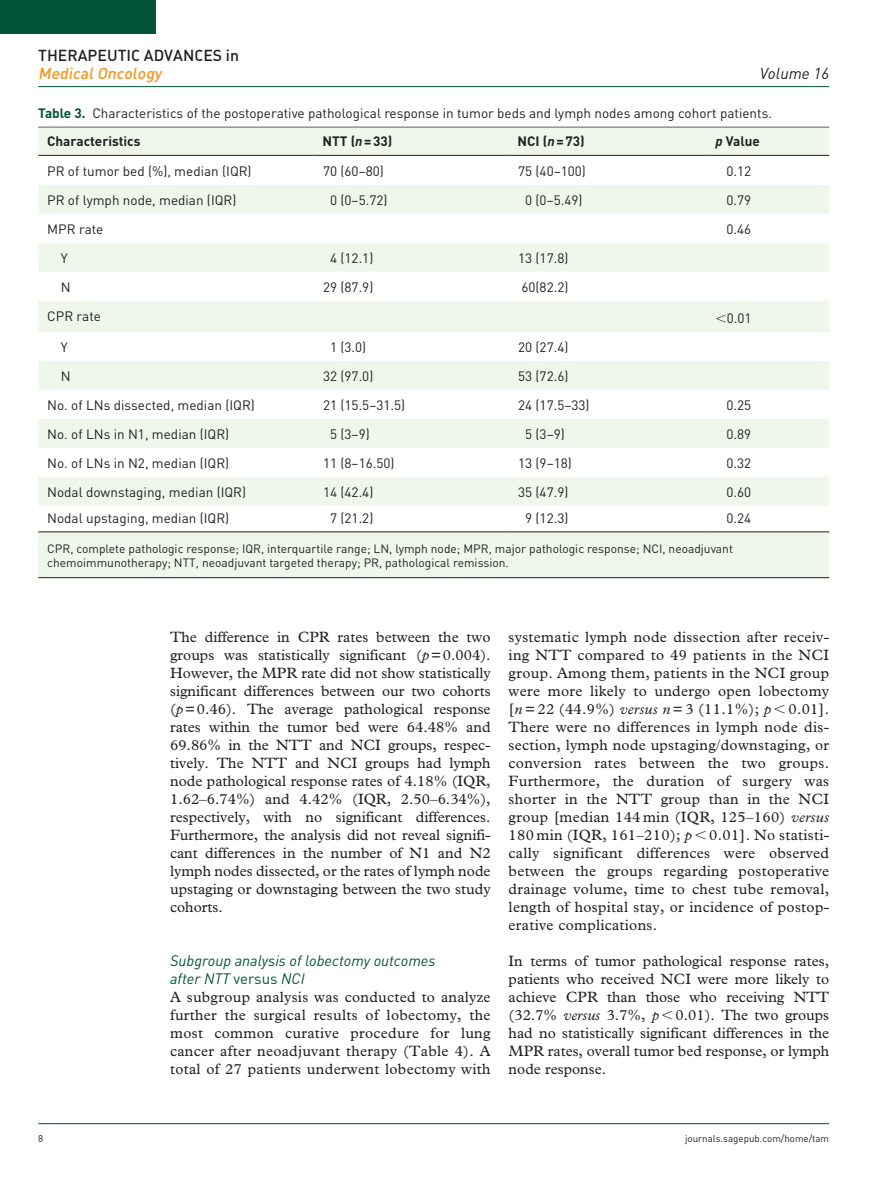
<style>
.page{position:relative;width:893px;height:1191px;background:#fff}
.page>*{position:absolute;margin:0;border:0;box-sizing:border-box;transform-origin:0 0}
.t1{font:15.75px "DIN Medium Alternate";color:#231f20}
.t2{font:italic 15.75px "DIN Medium Alternate";color:#f7931d}
.t3{font:italic 15.75px "DIN";color:#231f20}
.t4{font:15px/18px "Plantin Std";letter-spacing:.01em;color:#231f20;text-align:justify}
.t5{font:italic 15px/18px "DIN";color:#015436}
.t6{font:13.5px/28.5px "DIN";color:#231f20}
.t7{font:700 13.5px "DIN";color:#231f20}
.t8{font:12px/14.2px "DIN";color:#231f20}
.t9{font:9.75px "DIN";color:#231f20}
.s1{font-weight:700;color:#015436}
.s2{font-weight:700}
.s3{font-style:italic}
.s4{font-style:normal}
</style>
<div class="page">
<hr style="left:38px;top:86px;width:791px;height:1px;background:#015436">
<hr style="left:38px;top:1123px;width:791px;height:1px;background:#015436">
<div style="left:0;top:0;width:155px;height:34px;background:#015436"></div>
<div style="left:38px;top:532px;width:791px;height:46px;background:#eff7ea"></div>
<hr style="left:38px;top:127px;width:791px;height:1px;background:#231f20">
<hr style="left:38px;top:577px;width:791px;height:1px;background:#231f20">
<div style="left:38px;top:128px;width:791px;height:27px;background:#eff7ea"></div>
<svg style="left:38px;top:185px;width:791px;height:321px;fill:#eff7ea"></svg>
<hr style="left:38px;top:155px;width:276px;height:1px;background:#231f20">
<hr style="left:314px;top:155px;width:195px;height:1px;background:#231f20">
<hr style="left:509px;top:155px;width:197px;height:1px;background:#231f20">
<hr style="left:706px;top:155px;width:123px;height:1px;background:#231f20">
<hr style="left:38px;top:531px;width:276px;height:1px;background:#231f20">
<hr style="left:314px;top:531px;width:195px;height:1px;background:#231f20">
<hr style="left:509px;top:531px;width:197px;height:1px;background:#231f20">
<hr style="left:706px;top:531px;width:123px;height:1px;background:#231f20">
<svg style="left:717px;top:315px;width:9px;height:7px"></svg>
<p class="t1" style="left:38px;top:45px;width:202px">THERAPEUTIC ADVANCES IN</p>
<p class="t2" style="left:38px;top:63px;width:125px">MedicalOncology</p>
<p class="t3" style="left:760px;top:63px;width:71px">Volume 16</p>
<p class="t6" style="left:47px;top:98px;width:726px;text-indent:-9px"><span class="s1">Table 3.</span> Characteristics of the postoperative pathological response in tumor beds and lymph nodes among cohort patients.<br><span class="s2">Characteristics</span></p>
<p class="t7" style="left:323px;top:133px;width:71px">NTT (<span class="s3">n</span>=33)</p>
<p class="t7" style="left:518px;top:133px;width:69px">NCI (<span class="s3">n</span>=73)</p>
<p class="t7" style="left:715px;top:133px;width:46px"><span class="s3">p</span> Value</p>
<p class="t6" style="left:47px;top:156px;width:206px">PR of tumor bed (%), median (IQR)</p>
<p class="t6" style="left:323px;top:156px;width:62px">70 (60–80)</p>
<p class="t6" style="left:518px;top:156px;width:69px">75 (40–100)</p>
<p class="t6" style="left:726px;top:156px;width:26px">0.12</p>
<p class="t6" style="left:47px;top:185px;width:191px">PR of lymph node, median (IQR)</p>
<p class="t6" style="left:330px;top:185px;width:59px">0 (0–5.72)</p>
<p class="t6" style="left:525px;top:185px;width:59px">0 (0–5.49)</p>
<p class="t6" style="left:726px;top:185px;width:26px">0.79</p>
<p class="t6" style="left:47px;top:214px;width:58px">MPR rate</p>
<p class="t6" style="left:726px;top:214px;width:26px">0.46</p>
<p class="t6" style="left:61px;top:243px;width:8px">Y</p>
<p class="t6" style="left:330px;top:243px;width:45px">4 (12.1)</p>
<p class="t6" style="left:518px;top:243px;width:52px">13 (17.8)</p>
<p class="t6" style="left:61px;top:272px;width:11px">N</p>
<p class="t6" style="left:323px;top:272px;width:52px">29 (87.9)</p>
<p class="t6" style="left:521px;top:272px;width:48px">60(82.2)</p>
<p class="t6" style="left:47px;top:301px;width:55px">CPR rate</p>
<p class="t6" style="left:727px;top:303px;width:26px">0.01</p>
<p class="t6" style="left:61px;top:332px;width:8px">Y</p>
<p class="t6" style="left:330px;top:332px;width:38px">1 (3.0)</p>
<p class="t6" style="left:518px;top:332px;width:52px">20 (27.4)</p>
<p class="t6" style="left:61px;top:361px;width:11px">N</p>
<p class="t6" style="left:323px;top:361px;width:52px">32 (97.0)</p>
<p class="t6" style="left:518px;top:361px;width:52px">53 (72.6)</p>
<p class="t6" style="left:47px;top:390px;width:209px">No. of LNs dissected, median (IQR)</p>
<p class="t6" style="left:323px;top:390px;width:84px">21 (15.5–31.5)</p>
<p class="t6" style="left:518px;top:390px;width:73px">24 (17.5–33)</p>
<p class="t6" style="left:726px;top:390px;width:26px">0.25</p>
<p class="t6" style="left:47px;top:419px;width:184px">No. of LNs in N1, median (IQR)</p>
<p class="t6" style="left:330px;top:419px;width:41px">5 (3–9)</p>
<p class="t6" style="left:525px;top:419px;width:41px">5 (3–9)</p>
<p class="t6" style="left:726px;top:419px;width:26px">0.89</p>
<p class="t6" style="left:47px;top:448px;width:184px">No. of LNs in N2, median (IQR)</p>
<p class="t6" style="left:323px;top:448px;width:73px">11 (8–16.50)</p>
<p class="t6" style="left:518px;top:448px;width:55px">13 (9–18)</p>
<p class="t6" style="left:726px;top:448px;width:26px">0.32</p>
<p class="t6" style="left:47px;top:477px;width:200px">Nodal downstaging, median (IQR)</p>
<p class="t6" style="left:323px;top:477px;width:52px">14 (42.4)</p>
<p class="t6" style="left:518px;top:477px;width:52px">35 (47.9)</p>
<p class="t6" style="left:726px;top:477px;width:26px">0.60</p>
<p class="t6" style="left:47px;top:503px;width:183px">Nodal upstaging, median (IQR)</p>
<p class="t6" style="left:330px;top:503px;width:45px">7 (21.2)</p>
<p class="t6" style="left:525px;top:503px;width:45px">9 (12.3)</p>
<p class="t6" style="left:726px;top:503px;width:26px">0.24</p>
<p class="t8" style="left:47px;top:541px;width:687px">CPR, complete pathologic response; IQR, interquartile range; LN, lymph node; MPR, major pathologic response; NCI, neoadjuvant chemoimmunotherapy; NTT, neoadjuvant targeted therapy; PR, pathological remission.</p>
<p class="t4" style="left:170px;top:628px;width:322px">The difference in CPR rates between the two groups was statistically significant (<span class="s3">p</span>=0.004).<br>However, the MPR rate did not show statistically significant differences between our two cohorts (<span class="s3">p</span>=0.46). The average pathological response rates within the tumor bed were 64.48% and 69.86% in the NTT and NCI groups, respec&shy;tively. The NTT and NCI groups had lymph node pathological response rates of 4.18% (IQR, 1.62–6.74%) and 4.42% (IQR, 2.50–6.34%), respectively, with no significant differences.<br>Furthermore, the analysis did not reveal signifi&shy;cant differences in the number of N1 and N2 lymph nodes dissected, or the rates of lymph node upstaging or downstaging between the two study cohorts.</p>
<p class="t5" style="left:170px;top:951px;width:267px">Subgroup analysis of lobectomy outcomes after NTT <span class="s4">versus</span> NCI</p>
<p class="t4" style="left:170px;top:988px;width:322px">A subgroup analysis was conducted to analyze further the surgical results of lobectomy, the most common curative procedure for lung cancer after neoadjuvant therapy (Table 4). A total of 27 patients underwent lobectomy with</p>
<p class="t4" style="left:509px;top:628px;width:322px">systematic lymph node dissection after receiv&shy;ing NTT compared to 49 patients in the NCI group. Among them, patients in the NCI group were more likely to undergo open lobectomy [<span class="s3">n</span>=22 (44.9%) <span class="s3">versus n</span>=3 (11.1%); <span class="s3">p</span> 0.01].<br>There were no differences in lymph node dis&shy;section, lymph node upstaging/downstaging, or conversion rates between the two groups.<br>Furthermore, the duration of surgery was shorter in the NTT group than in the NCI group [median 144 min (IQR, 125–160) <span class="s3">versus </span>180 min (IQR, 161–210); <span class="s3">p</span> 0.01]. No statisti&shy;cally significant differences were observed between the groups regarding postoperative drainage volume, time to chest tube removal, length of hospital stay, or incidence of postop&shy;erative complications.</p>
<p class="t4" style="left:509px;top:952px;width:322px">In terms of tumor pathological response rates, patients who received NCI were more likely to achieve CPR than those who receiving NTT (32.7% <span class="s3">versus</span> 3.7%, <span class="s3">p</span> 0.01). The two groups had no statistically significant differences in the MPR rates, overall tumor bed response, or lymph node response.</p>
<p class="t9" style="left:38px;top:1132px;width:7px">8</p>
<p class="t9" style="left:685px;top:1132px;width:146px">journals.sagepub.com/home/tam</p>
</div>
